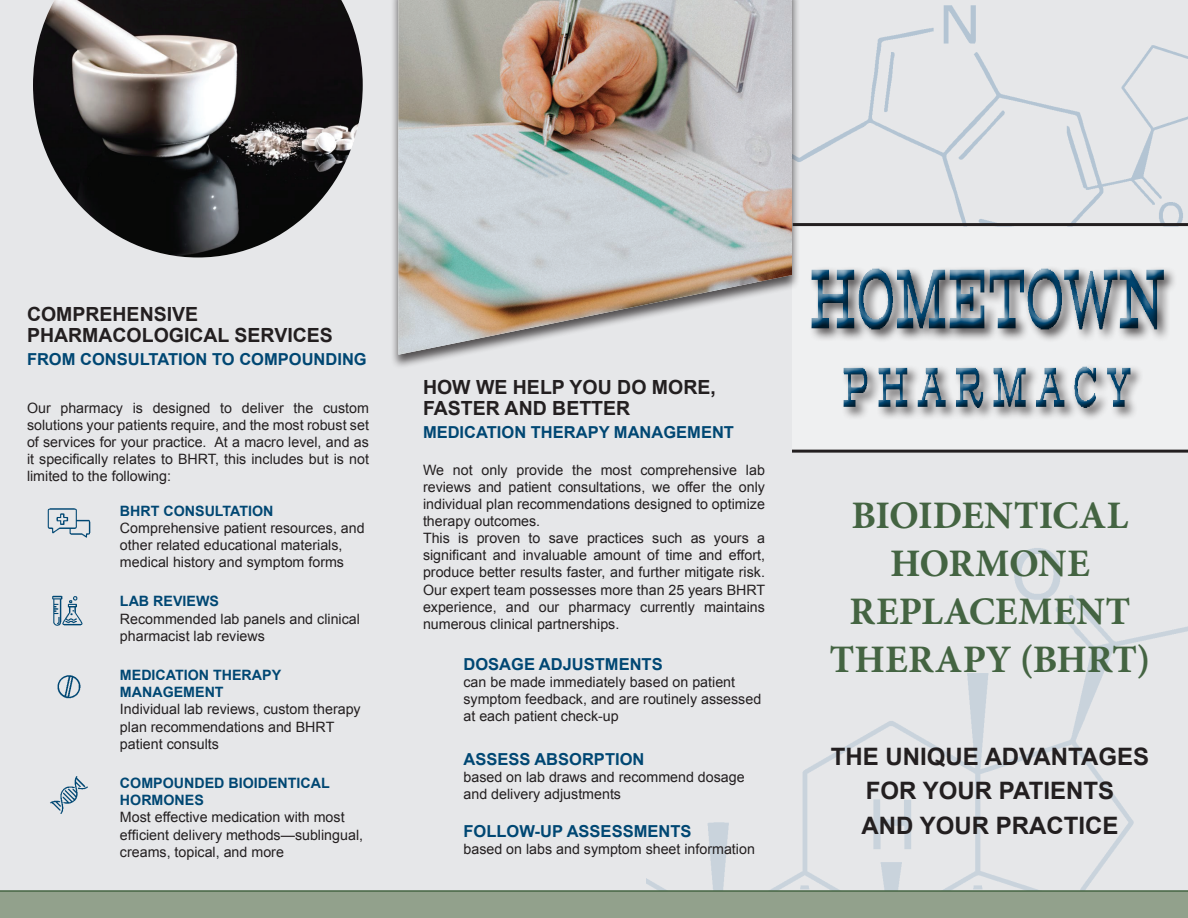
<style>
.page{position:relative;width:1188px;height:918px;background:#e6e7e9}
.page>*{position:absolute;margin:0;border:0;box-sizing:border-box;transform-origin:0 0}
.t1{font:700 39px/48px "Minion Pro";color:#446442;text-align:center}
.t2{font:700 24px/34.5px "Arial";color:#231f20;text-align:center}
.t3{font:700 19.5px/21px "Arial";color:#231f20}
.t4{font:700 16.5px "Arial";color:#004773}
.t5{font:14.25px/17.1px "Arial";color:#231f20}
.t6{font:700 14.25px/17.1px "Arial";color:#004773}
</style>
<div class="page">
<img style="left:800px;top:5px;width:388px;height:218px">
<div style="left:792px;top:225px;width:396px;height:226px;background:#eff0f1"></div>
<div style="left:390px;top:0;width:410px;height:369px;background:#231f20;opacity:.75"></div>
<img style="left:398px;top:0;width:394px;height:355px">
<img style="left:33px;top:0;width:330px;height:258px">
<img style="left:791px;top:240px;width:9px;height:129px">
<div style="left:803px;top:262px;width:372px;height:157px;background:#231f20;opacity:.75"></div>
<hr style="left:793px;top:223px;width:395px;height:3px;background:#231f20">
<img style="left:647px;top:449px;width:541px;height:441px">
<svg style="left:0;top:890px;width:1188px;height:28px;background:#8e9e88"></svg>
<img style="left:52px;top:595px;width:31px;height:31px">
<img style="left:50px;top:776px;width:38px;height:38px">
<img style="left:57px;top:675px;width:24px;height:24px">
<img style="left:47px;top:508px;width:44px;height:30px">
<h3 class="t3" style="left:27px;top:305px;width:307px">COMPREHENSIVE<br>PHARMACOLOGICAL SERVICES</h3>
<p class="t4" style="left:27px;top:349px;width:341px">FROM CONSULTATION TO COMPOUNDING</p>
<p class="t5" style="left:27px;top:400px;width:344px;text-align:justify">Our pharmacy is designed to deliver the custom solutions your patients require, and the most robust set of services for your practice. At a macro level, and as it specifically relates to BHRT, this includes but is not limited to the following:</p>
<p class="t6" style="left:120px;top:502px;width:155px">BHRT CONSULTATION</p>
<p class="t5" style="left:120px;top:519px;width:246px">Comprehensive patient resources, and other related educational materials, medical history and symptom forms</p>
<p class="t6" style="left:120px;top:593px;width:100px">LAB REVIEWS</p>
<p class="t5" style="left:120px;top:610px;width:241px">Recommended lab panels and clinical pharmacist lab reviews</p>
<p class="t6" style="left:120px;top:667px;width:163px">MEDICATION THERAPY<br>MANAGEMENT</p>
<p class="t5" style="left:120px;top:701px;width:242px">Individual lab reviews, custom therapy plan recommendations and BHRT patient consults</p>
<p class="t6" style="left:120px;top:775px;width:211px">COMPOUNDED BIOIDENTICAL<br>HORMONES</p>
<p class="t5" style="left:120px;top:809px;width:245px">Most effective medication with most efficient delivery methods—sublingual, creams, topical, and more</p>
<h3 class="t3" style="left:423px;top:377px;width:294px">HOW WE HELP YOU DO MORE,<br>FASTER AND BETTER</h3>
<p class="t4" style="left:423px;top:421px;width:313px">MEDICATION THERAPY MANAGEMENT</p>
<p class="t5" style="left:423px;top:461px;width:344px">We not only provide the most comprehensive lab reviews and patient consultations, we offer the only individual plan recommendations designed to optimize therapy outcomes.<br>This is proven to save practices such as yours a significant and invaluable amount of time and effort, produce better results faster, and further mitigate risk.<br>Our expert team possesses more than 25 years BHRT experience, and our pharmacy currently maintains numerous clinical partnerships.</p>
<p class="t4" style="left:464px;top:654px;width:201px">DOSAGE ADJUSTMENTS</p>
<p class="t5" style="left:464px;top:674px;width:299px">can be made immediately based on patient symptom feedback, and are routinely assessed at each patient check-up</p>
<p class="t4" style="left:464px;top:748px;width:182px">ASSESS ABSORPTION</p>
<p class="t5" style="left:464px;top:768px;width:283px">based on lab draws and recommend dosage and delivery adjustments</p>
<p class="t4" style="left:464px;top:820px;width:229px">FOLLOW-UP ASSESSMENTS</p>
<p class="t5" style="left:464px;top:840px;width:293px">based on labs and symptom sheet information</p>
<h1 class="t1" style="left:829px;top:491px;width:323px">BIOIDENTICAL<br>HORMONE<br>REPLACEMENT<br>THERAPY (BHRT)</h1>
<h2 class="t2" style="left:831px;top:740px;width:320px">THE UNIQUE ADVANTAGES<br>FOR YOUR PATIENTS<br>AND YOUR PRACTICE</h2>
</div>
